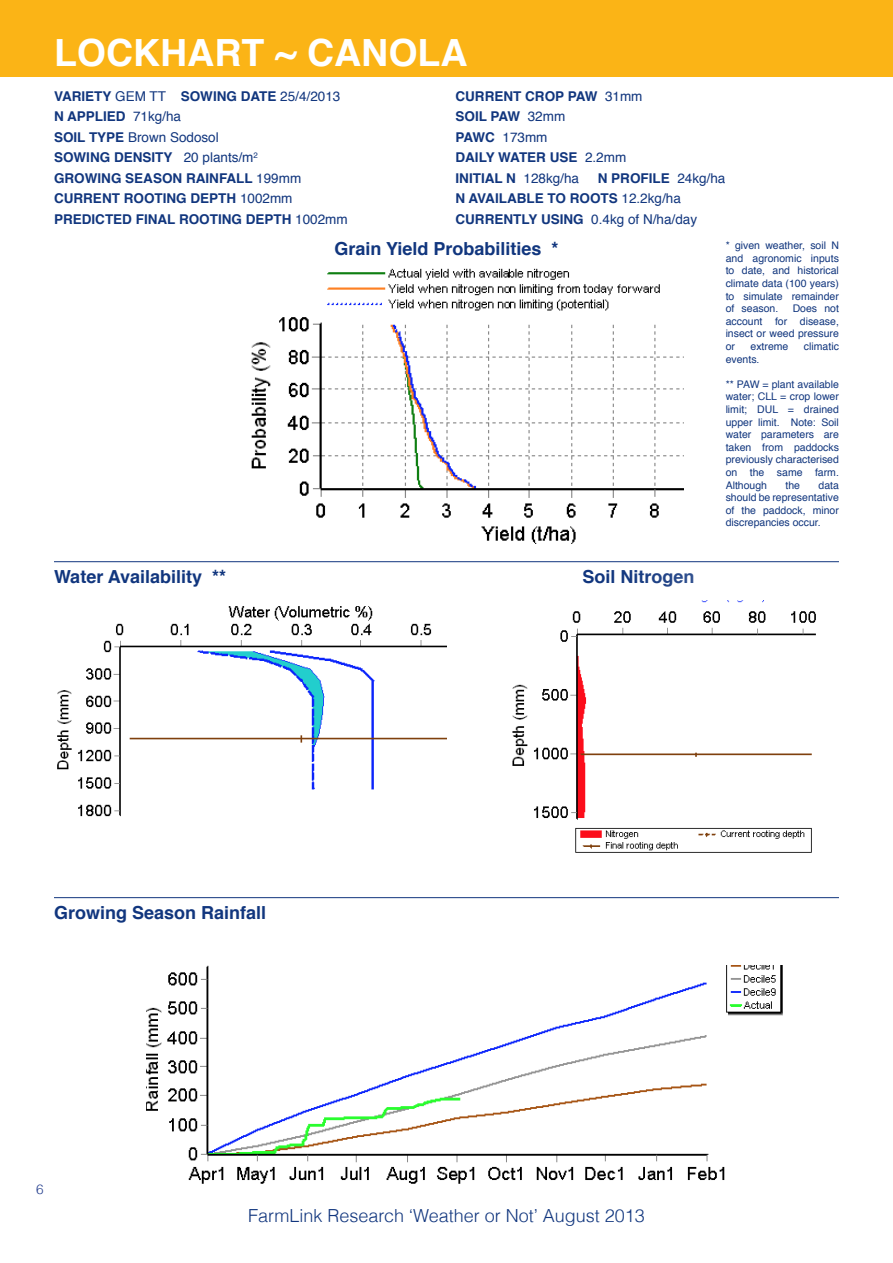
<style>
.page{position:relative;width:893px;height:1263px;background:#fff}
.page>*{position:absolute;margin:0;border:0;box-sizing:border-box;transform-origin:0 0}
.t1{font:700 37.5px "Helvetica";color:#fff}
.t2{font:700 18px "Helvetica";color:#11367e}
.t3{font:300 18px "Helvetica";color:#11367e}
.t4{font:700 13.5px "Helvetica";color:#11367e}
.t5{font:13.5px "Helvetica";color:#11367e}
.t6{font:300 13.5px "Helvetica";color:#253f8e}
.t7{font:10.5px/12.6px "Helvetica";color:#11367e;text-align:justify}
.s1{font-weight:400}
.s2{font-weight:700}
</style>
<div class="page">
<div style="left:0;top:0;width:893px;height:77px;background:#fbb416"></div>
<svg style="left:54px;top:562px;width:175px;height:1px"></svg>
<svg style="left:54px;top:898px;width:205px;height:1px"></svg>
<hr style="left:54px;top:561px;width:785px;height:1px;background:#11367e">
<hr style="left:54px;top:897px;width:785px;height:1px;background:#11367e">
<img style="left:57px;top:606px;width:389px;height:211px">
<img style="left:251px;top:268px;width:433px;height:275px">
<img style="left:512px;top:600px;width:304px;height:253px">
<img style="left:146px;top:965px;width:636px;height:219px">
<p class="t1" style="left:54px;top:22px;width:415px">LOCKHART ~ CANOLA</p>
<p class="t4" style="left:54px;top:85px;width:288px">VARIETY <span class="s1">GEM TT</span> SOWING DATE <span class="s1">25/4/2013</span></p>
<p class="t4" style="left:54px;top:106px;width:129px">N APPLIED <span class="s1">71kg/ha</span></p>
<p class="t5" style="left:54px;top:127px;width:166px"><span class="s2">SOIL TYPE</span> Brown Sodosol</p>
<p class="t4" style="left:54px;top:147px;width:205px">SOWING DENSITY <span class="s1">20 plants/m</span><sup>2</sup></p>
<p class="t4" style="left:54px;top:167px;width:249px">GROWING SEASON RAINFALL <span class="s1">199mm</span></p>
<p class="t4" style="left:54px;top:188px;width:240px">CURRENT ROOTING DEPTH <span class="s1">1002mm</span></p>
<p class="t4" style="left:54px;top:208px;width:295px">PREDICTED FINAL ROOTING DEPTH <span class="s1">1002mm</span></p>
<p class="t4" style="left:455px;top:85px;width:189px">CURRENT CROP PAW <span class="s1">31mm</span></p>
<p class="t4" style="left:455px;top:106px;width:111px">SOIL PAW <span class="s1">32mm</span></p>
<p class="t5" style="left:455px;top:127px;width:94px"><span class="s2">PAWC</span> 173mm</p>
<p class="t4" style="left:455px;top:147px;width:172px">DAILY WATER USE <span class="s1">2.2mm</span></p>
<p class="t4" style="left:455px;top:167px;width:125px">INITIAL N <span class="s1">128kg/ha</span></p>
<p class="t4" style="left:598px;top:167px;width:129px">N PROFILE <span class="s1">24kg/ha</span></p>
<p class="t4" style="left:455px;top:188px;width:227px">N AVAILABLE TO ROOTS <span class="s1">12.2kg/ha</span></p>
<p class="t5" style="left:455px;top:209px;width:243px"><span class="s2">CURRENTLY USING</span> 0.4kg of N/ha/day</p>
<h2 class="t2" style="left:334px;top:234px;width:226px">Grain Yield Probabilities *</h2>
<h2 class="t2" style="left:54px;top:562px;width:174px">Water Availability **</h2>
<h2 class="t2" style="left:583px;top:562px;width:114px">Soil Nitrogen</h2>
<p class="t7" style="left:726px;top:240px;width:115px">* given weather, soil N and agronomic inputs to date, and historical climate data (100 years) to simulate remainder of season.</p>
<p class="t7" style="left:726px;top:303px;width:115px;text-indent:67px">Does not account for disease, insect or weed pressure or</p>
<p class="t7" style="left:750px;top:340px;width:39px">extreme</p>
<p class="t7" style="left:804px;top:340px;width:36px">climatic</p>
<p class="t7" style="left:726px;top:353px;width:35px">events.</p>
<p class="t7" style="left:726px;top:378px;width:115px">** PAW = plant available water; CLL = crop lower limit; DUL = drained upper limit. Note: Soil water parameters are taken from paddocks previously characterised on the same farm.<br>Although</p>
<p class="t7" style="left:726px;top:479px;width:115px;text-indent:93px">data should be representative of the paddock, minor discrepancies occur.</p>
<p class="t7" style="left:785px;top:479px;width:16px">the</p>
<h2 class="t2" style="left:54px;top:898px;width:214px">Growing Season Rainfall</h2>
<p class="t6" style="left:36px;top:1181px;width:9px">6</p>
<h2 class="t3" style="left:248px;top:1204px;width:398px">FarmLink Research ‘Weather or Not’ August 2013</h2>
</div>
